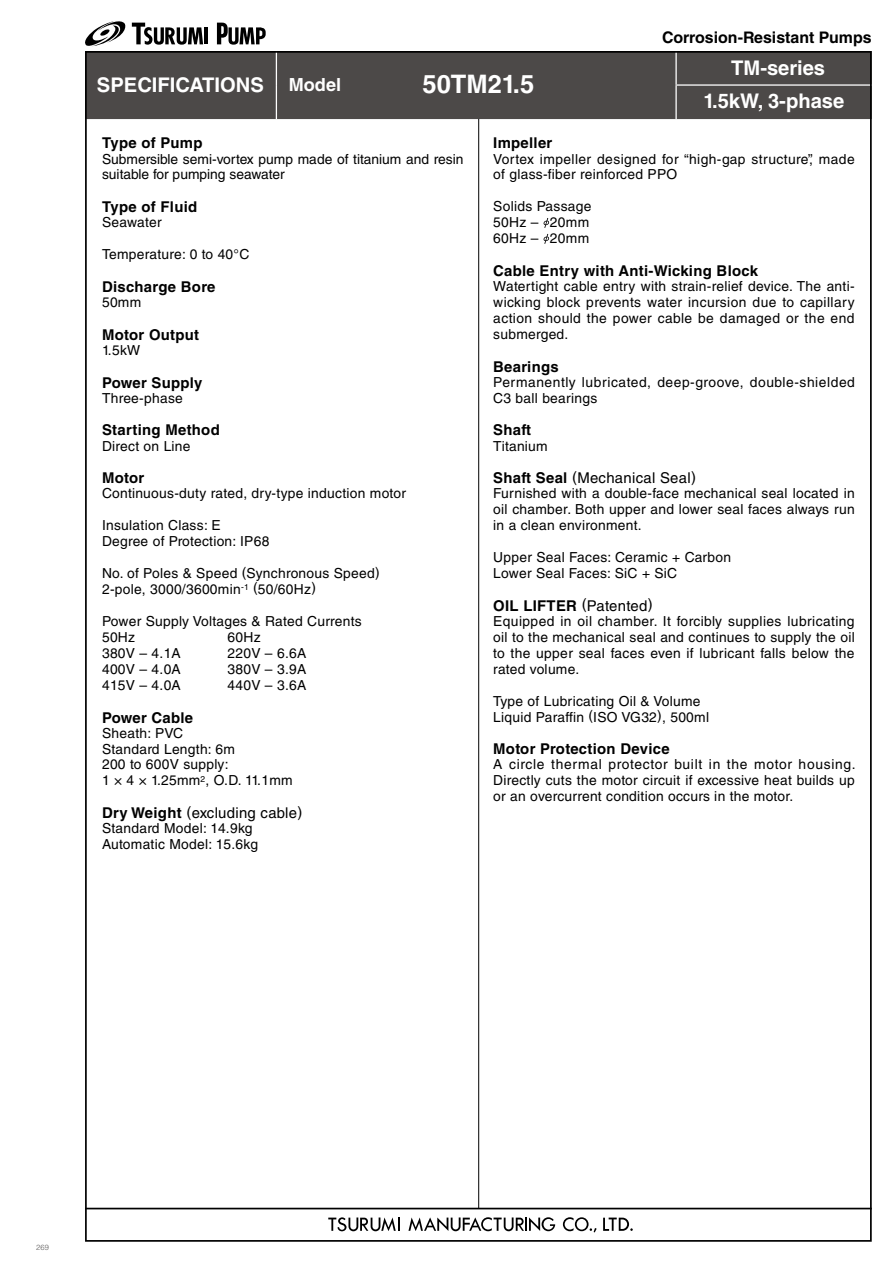
<style>
.page{position:relative;width:893px;height:1263px;background:#fff}
.page>*{position:absolute;margin:0;border:0;box-sizing:border-box;transform-origin:0 0}
.t1{font:700 25.5px "Helvetica LT Std";color:#fff}
.t2{font:700 20.25px/33px "Helvetica LT Std";color:#fff;text-align:center}
.t3{font:700 15.9px "Helvetica LT Std";color:#000}
.t4{font:700 14.85px "Helvetica LT Std";letter-spacing:.02em;color:#000}
.t5{font:14.85px "Helvetica LT Std";letter-spacing:.02em;color:#000}
.t6{font:13.8px/15.9px "Helvetica LT Std";letter-spacing:.02em;color:#000}
.t7{font:13.8px/15.9px "Helvetica LT Std";color:#000}
.t8{font:13.8px/15.9px "Helvetica LT Std";letter-spacing:.04em;color:#000}
.t9{font:300 7.5px "Helvetica LT Std";color:#595757}
.s1{font-size:18px}
.s2{font-weight:700}
</style>
<div class="page">
<div style="left:88px;top:54px;width:781px;height:65px;background:#4c4948"></div>
<hr style="left:276px;top:51px;width:1px;height:34px;background:#fff">
<hr style="left:276px;top:85px;width:1px;height:34px;background:#fff">
<hr style="left:675px;top:51px;width:2px;height:33px;background:#fff">
<hr style="left:675px;top:86px;width:2px;height:33px;background:#fff">
<hr style="left:675px;top:84px;width:197px;height:2px;background:#fff">
<hr style="left:85px;top:1208px;width:787px;height:1px;background:#000">
<svg style="left:85px;top:21px;width:41px;height:26px"></svg>
<svg style="left:132px;top:23px;width:71px;height:22px"></svg>
<hr style="left:205px;top:27px;width:3px;height:17px;background:#000">
<svg style="left:217px;top:22px;width:49px;height:23px"></svg>
<svg style="left:408px;top:1217px;width:147px;height:14px"></svg>
<svg style="left:563px;top:1217px;width:34px;height:15px"></svg>
<svg style="left:603px;top:1217px;width:30px;height:14px"></svg>
<svg style="left:328px;top:1217px;width:72px;height:14px"></svg>
<hr style="left:478px;top:119px;width:1px;height:1089px;background:#000">
<svg style="left:544px;top:218px;width:5px;height:10px"></svg>
<svg style="left:544px;top:234px;width:5px;height:10px"></svg>
<h2 class="t2" style="left:97px;top:68px;width:246px">SPECIFICATIONS <span class="s1">Model</span></h2>
<h1 class="t1" style="left:423px;top:69px;width:113px">50TM21.5</h1>
<p class="t3" style="left:662px;top:28px;width:211px">Corrosion-Resistant Pumps</p>
<h2 class="t2" style="left:703px;top:51px;width:142px">TM-series<br>1.5kW, 3-phase</h2>
<p class="t4" style="left:102px;top:134px;width:102px">Type of Pump</p>
<p class="t7" style="left:102px;top:151px;width:363px">Submersible semi-vortex pump made of titanium and resin suitable for pumping seawater</p>
<p class="t4" style="left:102px;top:198px;width:97px">Type of Fluid</p>
<p class="t6" style="left:102px;top:214px;width:61px">Seawater</p>
<p class="t6" style="left:102px;top:246px;width:149px">Temperature: 0 to 40°C</p>
<p class="t4" style="left:102px;top:278px;width:115px">Discharge Bore</p>
<p class="t6" style="left:102px;top:294px;width:41px">50mm</p>
<p class="t4" style="left:102px;top:325px;width:99px">Motor Output</p>
<p class="t6" style="left:102px;top:342px;width:40px">1.5kW</p>
<p class="t4" style="left:102px;top:373px;width:102px">Power Supply</p>
<p class="t6" style="left:102px;top:390px;width:82px">Three-phase</p>
<p class="t4" style="left:102px;top:421px;width:119px">Starting Method</p>
<p class="t6" style="left:102px;top:438px;width:90px">Direct on Line</p>
<p class="t4" style="left:102px;top:469px;width:44px">Motor</p>
<p class="t6" style="left:102px;top:485px;width:305px">Continuous-duty rated, dry-type induction motor</p>
<p class="t6" style="left:102px;top:517px;width:169px">Insulation Class: E<br>Degree of Protection: IP68</p>
<p class="t6" style="left:102px;top:565px;width:279px">No. of Poles &amp; Speed (Synchronous Speed)<br>2-pole, 3000/3600min<sup>-1</sup> (50/60Hz)</p>
<p class="t6" style="left:102px;top:613px;width:261px">Power Supply Voltages &amp; Rated Currents<br>50Hz</p>
<p class="t6" style="left:227px;top:629px;width:35px">60Hz</p>
<p class="t6" style="left:102px;top:645px;width:80px">380V – 4.1A</p>
<p class="t6" style="left:227px;top:645px;width:80px">220V – 6.6A</p>
<p class="t6" style="left:102px;top:661px;width:80px">400V – 4.0A</p>
<p class="t6" style="left:227px;top:661px;width:80px">380V – 3.9A</p>
<p class="t6" style="left:102px;top:677px;width:80px">415V – 4.0A</p>
<p class="t6" style="left:227px;top:677px;width:80px">440V – 3.6A</p>
<p class="t4" style="left:102px;top:708px;width:93px">Power Cable</p>
<p class="t6" style="left:102px;top:725px;width:192px">Sheath: PVC<br>Standard Length: 6m<br>200 to 600V supply:<br>1 × 4 × 1.25mm<sup>2</sup>, O.D. 11.1mm</p>
<p class="t5" style="left:102px;top:804px;width:202px"><span class="s2">Dry Weight</span> (excluding cable)</p>
<p class="t6" style="left:102px;top:820px;width:157px">Standard Model: 14.9kg<br>Automatic Model: 15.6kg</p>
<p class="t4" style="left:493px;top:134px;width:61px">Impeller</p>
<p class="t6" style="left:493px;top:151px;width:363px">Vortex impeller designed for “high-gap structure”, made of glass-fiber reinforced PPO</p>
<p class="t6" style="left:493px;top:198px;width:100px">Solids Passage<br>50Hz – 20mm<br>60Hz – 20mm</p>
<p class="t4" style="left:493px;top:262px;width:266px">Cable Entry with Anti-Wicking Block</p>
<p class="t6" style="left:493px;top:278px;width:363px;text-align:justify">Watertight cable entry with strain-relief device. The anti&shy;wicking block prevents water incursion due to capillary action should the power cable be damaged or the end submerged.</p>
<p class="t4" style="left:493px;top:357px;width:67px">Bearings</p>
<p class="t8" style="left:493px;top:374px;width:363px">Permanently lubricated, deep-groove, double-shielded<br>C3 ball bearings</p>
<p class="t4" style="left:493px;top:421px;width:39px">Shaft</p>
<p class="t6" style="left:493px;top:438px;width:56px">Titanium</p>
<p class="t5" style="left:493px;top:469px;width:204px"><span class="s2">Shaft Seal</span> (Mechanical Seal)</p>
<p class="t6" style="left:493px;top:485px;width:363px;text-align:justify">Furnished with a double-face mechanical seal located in oil chamber. Both upper and lower seal faces always run in a clean environment.</p>
<p class="t6" style="left:493px;top:549px;width:239px">Upper Seal Faces: Ceramic + Carbon<br>Lower Seal Faces: SiC + SiC</p>
<p class="t5" style="left:493px;top:597px;width:161px"><span class="s2">OIL LIFTER</span> (Patented)</p>
<p class="t6" style="left:493px;top:613px;width:363px;text-align:justify">Equipped in oil chamber. It forcibly supplies lubricating oil to the mechanical seal and continues to supply the oil to the upper seal faces even if lubricant falls below the rated volume.</p>
<p class="t6" style="left:493px;top:693px;width:217px">Type of Lubricating Oil &amp; Volume<br>Liquid Paraffin (ISO VG32), 500ml</p>
<p class="t4" style="left:493px;top:740px;width:178px">Motor Protection Device</p>
<p class="t6" style="left:493px;top:757px;width:364px;text-align:justify">A circle thermal protector built in the motor housing.<br>Directly cuts the motor circuit if excessive heat builds up or an overcurrent condition occurs in the motor.</p>
<p class="t9" style="left:36px;top:1243px;width:14px">269</p>
</div>
